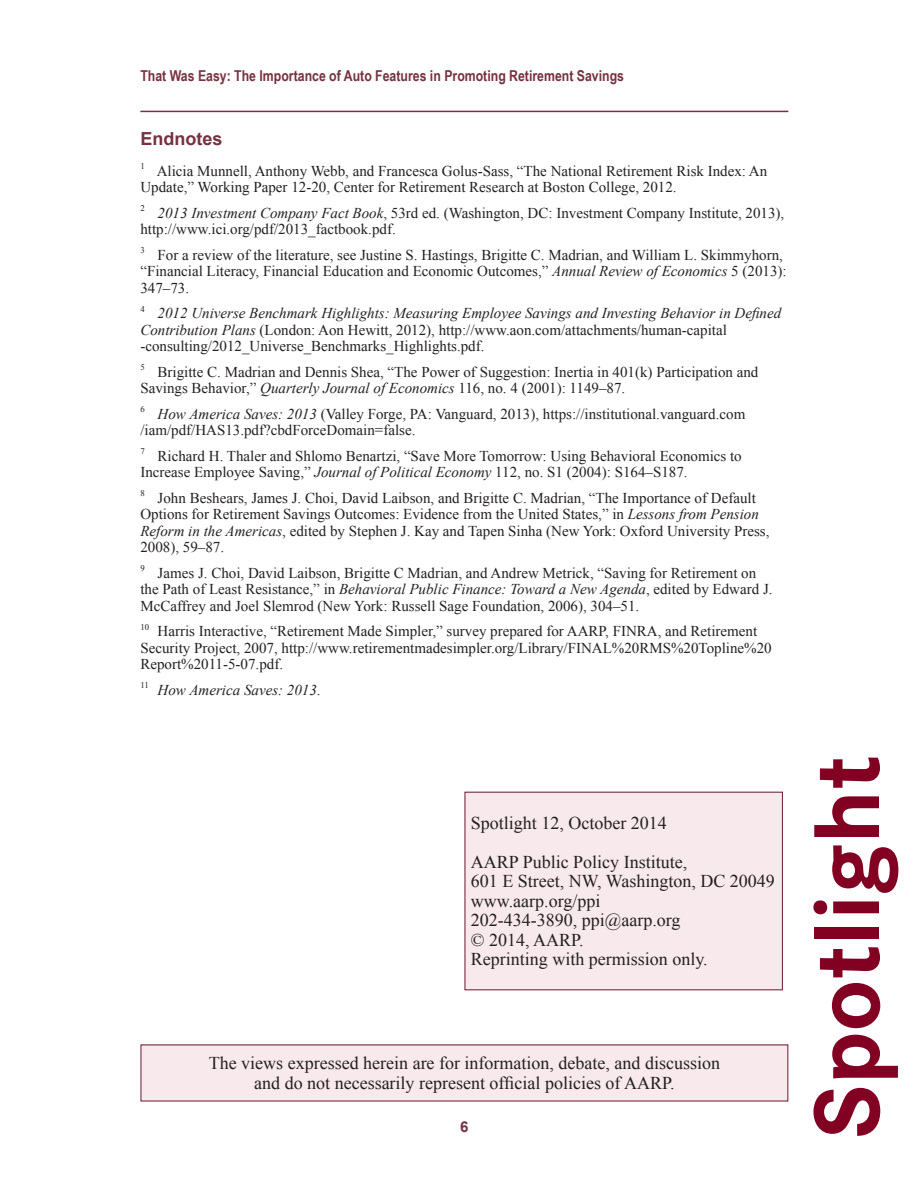
<style>
.page{position:relative;width:918px;height:1188px;background:#fff}
.page>*{position:absolute;margin:0;border:0;box-sizing:border-box;transform-origin:0 0}
.t1{font:700 91.05px "Corporate SBQ";color:#820123}
.Body{font:18px/19.5px "Times New Roman";color:#231f20}
.HeadEndnotes{font:700 18px "Arial";color:#773141}
.endnote_text{font:15px/16.5px "Times New Roman";color:#231f20}
.t2{font:700 15px "Arial Narrow";color:#773141}
.endnote_text-2{font:italic 15px "Times New Roman";color:#231f20}
.t3{font:700 15px "Arial";color:#773141}
.s1{font-style:italic}
.s2{font-style:normal}
</style>
<div class="page">
<hr style="left:140px;top:111px;width:648px;height:1px;background:#773141">
<div style="left:465px;top:792px;width:317px;height:198px;background:#f7e9ec"></div>
<div style="left:464px;top:792px;width:319px;height:198px;border:1px solid #773141"></div>
<div style="left:141px;top:1045px;width:647px;height:56px;background:#f7e9ec"></div>
<p class="t2" style="left:140px;top:64px;width:485px">That Was Easy: The Importance of Auto Features in Promoting Retirement Savings</p>
<h2 class="HeadEndnotes" style="left:140px;top:126px;width:84px">Endnotes</h2>
<p class="endnote_text" style="left:140px;top:162px;width:628px"><sup>1</sup> Alicia Munnell, Anthony Webb, and Francesca Golus-Sass, “The National Retirement Risk Index: An<br>Update,” Working Paper 12-20, Center for Retirement Research at Boston College, 2012.</p>
<p class="endnote_text" style="left:140px;top:204px;width:645px"><sup>2</sup> <span class="s1">2013 Investment Company Fact Book</span>, 53rd ed. (Washington, DC: Investment Company Institute, 2013), http://www.ici.org/pdf/2013_factbook.pdf.</p>
<p class="endnote_text" style="left:140px;top:246px;width:648px"><sup>3</sup> For a review of the literature, see Justine S. Hastings, Brigitte C. Madrian, and William L. Skimmyhorn, “Financial Literacy, Financial Education and Economic Outcomes,” <span class="s1">Annual Review of Economics</span> 5 (2013):<br>347–73.</p>
<p class="endnote_text" style="left:140px;top:305px;width:642px"><sup>4</sup> <span class="s1">2012 Universe Benchmark Highlights: Measuring Employee Savings and Investing Behavior in Defined<br>Contribution Plans</span> (London: Aon Hewitt, 2012), http://www.aon.com/attachments/human-capital -consulting/2012_Universe_Benchmarks_Highlights.pdf.</p>
<p class="endnote_text" style="left:140px;top:363px;width:620px"><sup>5</sup> Brigitte C. Madrian and Dennis Shea, “The Power of Suggestion: Inertia in 401(k) Participation and<br>Savings Behavior,” <span class="s1">Quarterly Journal of Economics</span> 116, no. 4 (2001): 1149–87.</p>
<p class="endnote_text" style="left:140px;top:405px;width:607px"><sup>6</sup> <span class="s1">How America Saves: 2013</span> (Valley Forge, PA: Vanguard, 2013), https://institutional.vanguard.com /iam/pdf/HAS13.pdf?cbdForceDomain=false.</p>
<p class="endnote_text" style="left:140px;top:447px;width:603px"><sup>7</sup> Richard H. Thaler and Shlomo Benartzi, “Save More Tomorrow: Using Behavioral Economics to<br>Increase Employee Saving,” <span class="s1">Journal of Political Economy</span> 112, no. S1 (2004): S164–S187.</p>
<p class="endnote_text" style="left:140px;top:489px;width:631px"><sup>8</sup> John Beshears, James J. Choi, David Laibson, and Brigitte C. Madrian, “The Importance of Default Options for Retirement Savings Outcomes: Evidence from the United States,” in <span class="s1">Lessons from Pension Reform in the Americas</span>, edited by Stephen J. Kay and Tapen Sinha (New York: Oxford University Press, 2008), 59–87.</p>
<p class="endnote_text" style="left:140px;top:564px;width:634px"><sup>9</sup> James J. Choi, David Laibson, Brigitte C Madrian, and Andrew Metrick, “Saving for Retirement on the Path of Least Resistance,” in <span class="s1">Behavioral Public Finance: Toward a New Agenda</span>, edited by Edward J.<br>McCaffrey and Joel Slemrod (New York: Russell Sage Foundation, 2006), 304–51.</p>
<p class="endnote_text" style="left:140px;top:623px;width:633px"><sup>10</sup> Harris Interactive, “Retirement Made Simpler,” survey prepared for AARP, FINRA, and Retirement<br>Security Project, 2007, http://www.retirementmadesimpler.org/Library/FINAL%20RMS%20Topline%20<br>Report%2011-5-07.pdf.</p>
<p class="endnote_text-2" style="left:140px;top:679px;width:182px"><sup>11</sup> How America Saves: 2013<span class="s2">.</span></p>
<p class="Body" style="left:471px;top:803px;width:218px;line-height:39px">Spotlight 12, October 2014<br>AARP Public Policy Institute,</p>
<p class="Body" style="left:471px;top:871px;width:306px">601 E Street, NW, Washington, DC 20049 www.aarp.org/ppi<br>202-434-3890, ppi@aarp.org<br>© 2014, AARP.<br>Reprinting with permission only.</p>
<p class="Body" style="left:209px;top:1053px;width:513px;text-align:center">The views expressed herein are for information, debate, and discussion and do not necessarily represent official policies of AARP.</p>
<p class="t3" style="left:460px;top:1117px;width:10px">6</p>
<h1 class="t1" style="left:792px;top:1139px;width:385px;rotate:-90deg">Spotlight</h1>
</div>
